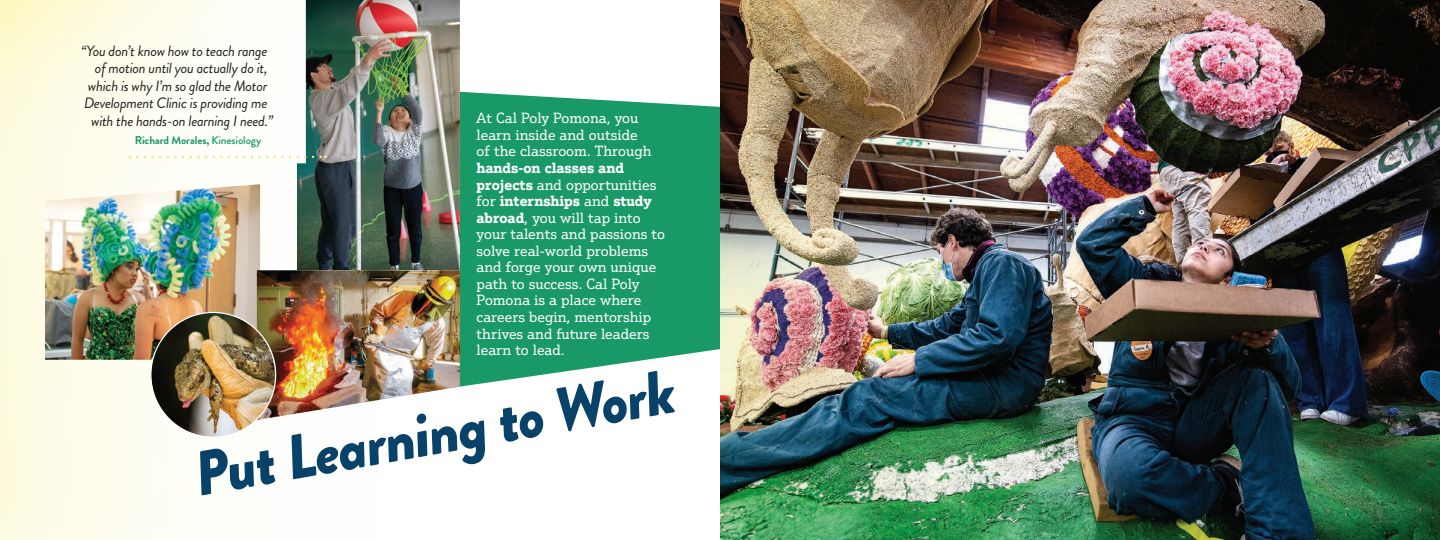
<style>
.page{position:relative;width:1440px;height:540px;background:#fff}
.page>*{position:absolute;margin:0;border:0;box-sizing:border-box;transform-origin:0 0}
.t1{font:italic 900 62.5px "Brandon Grotesque";color:#094269}
.t2{font:italic 15px "Brandon Grotesque";letter-spacing:-.02em;color:#231f20}
.t3{font:14.38px/16.5px "Justus Pro";color:#fff}
.t4{font:700 11.25px "Brandon Grotesque";letter-spacing:-.005em;color:#199965}
.s1{font-weight:500}
.s2{font-weight:700}
</style>
<div class="page">
<img style="left:45px;top:184px;width:215px;height:176px">
<svg style="left:460px;top:92px;width:260px;height:295px;background:#2da272"></svg>
<img style="left:297px;top:0;width:163px;height:270px">
<img style="left:257px;top:270px;width:203px;height:150px">
<img style="left:151px;top:312px;width:125px;height:125px;border-radius:62px">
<svg style="left:130px;top:154px;width:196px;height:6px"></svg>
<img style="left:1213px;top:0;width:227px;height:540px">
<img style="left:720px;top:0;width:493px;height:540px">
<p class="t2" style="left:81px;top:40px;width:188px">“You don’t know how to teach range</p>
<p class="t2" style="left:95px;top:58px;width:174px">of motion until you actually do it,</p>
<p class="t2" style="left:88px;top:75px;width:181px">which is why I’m so glad the Motor</p>
<p class="t2" style="left:84px;top:93px;width:185px">Development Clinic is providing me</p>
<p class="t2" style="left:91px;top:110px;width:183px">with the hands-on learning I need.”</p>
<p class="t4" style="left:135px;top:133px;width:128px">Richard Morales, <span class="s1">Kinesiology</span></p>
<p class="t3" style="left:477px;top:110px;width:176px">At Cal Poly Pomona, you learn inside and outside of the classroom. Through</p>
<p class="t3" style="left:477px;top:159px;width:190px"><span class="s2">hands-on classes and projects</span> and opportunities for <span class="s2">internships</span> and <span class="s2">study abroad</span>, you will tap into your talents and passions to solve real-world problems and forge your own unique path to success. Cal Poly<br>Pomona is a place where careers begin, mentorship thrives and future leaders learn to lead.</p>
<h1 class="t1" style="left:187px;top:430px;width:488px;rotate:-10deg">Put Learning to Work</h1>
</div>
